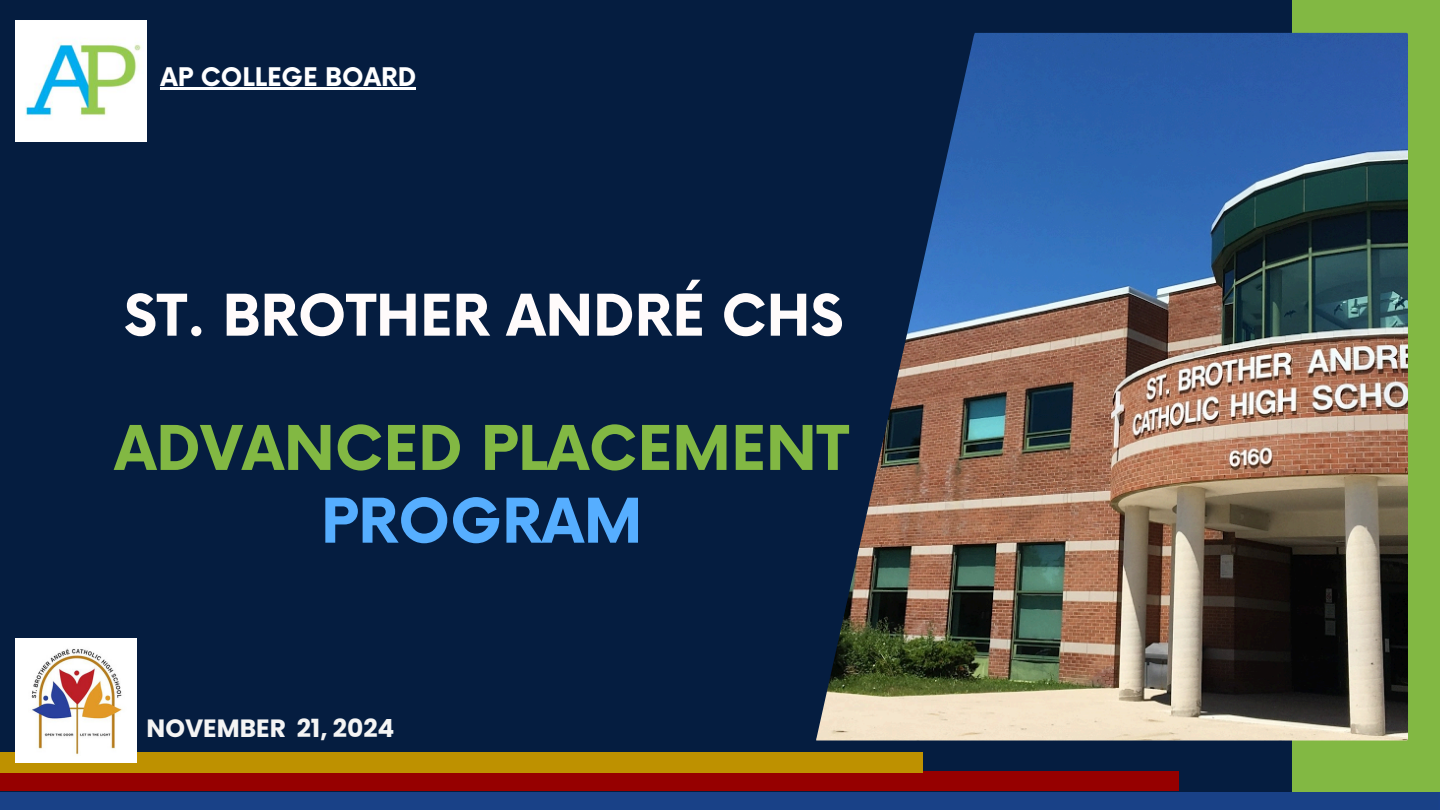
<style>
.page{position:relative;width:1440px;height:810px;background:#051d40}
.page>*{position:absolute;margin:0;border:0;box-sizing:border-box;transform-origin:0 0}
.t1{font:700 60px/72.8px "Now";color:#82b843;text-align:center}
.t2{font:700 56px "Now";color:#fffbfb}
.t3{font:700 25px "Poppins";color:#f4f4f4}
.t4{font:700 25px "Now";color:#fff}
.s1{color:#56aeff}
</style>
<div class="page">
<div style="left:1292px;top:0;width:148px;height:810px;background:#82b843"></div>
<img style="left:816px;top:33px;width:592px;height:708px">
<div style="left:0;top:793px;width:1440px;height:17px;background:#194187"></div>
<div style="left:0;top:772px;width:1179px;height:18px;background:#960000"></div>
<div style="left:0;top:753px;width:922px;height:19px;background:#be9100"></div>
<img style="left:15px;top:20px;width:132px;height:122px">
<img style="left:15px;top:638px;width:121px;height:124px">
<hr style="left:160px;top:87px;width:256px;height:3px;background:#fff">
<p class="t4" style="left:160px;top:63px;width:257px">AP COLLEGE BOARD</p>
<p class="t2" style="left:124px;top:285px;width:721px">ST. BROTHER ANDRÉ CHS</p>
<p class="t1" style="left:115px;top:416px;width:736px">ADVANCED PLACEMENT<br><span class="s1">PROGRAM</span></p>
<p class="t3" style="left:147px;top:711px;width:249px">NOVEMBER 21, 2024</p>
</div>
